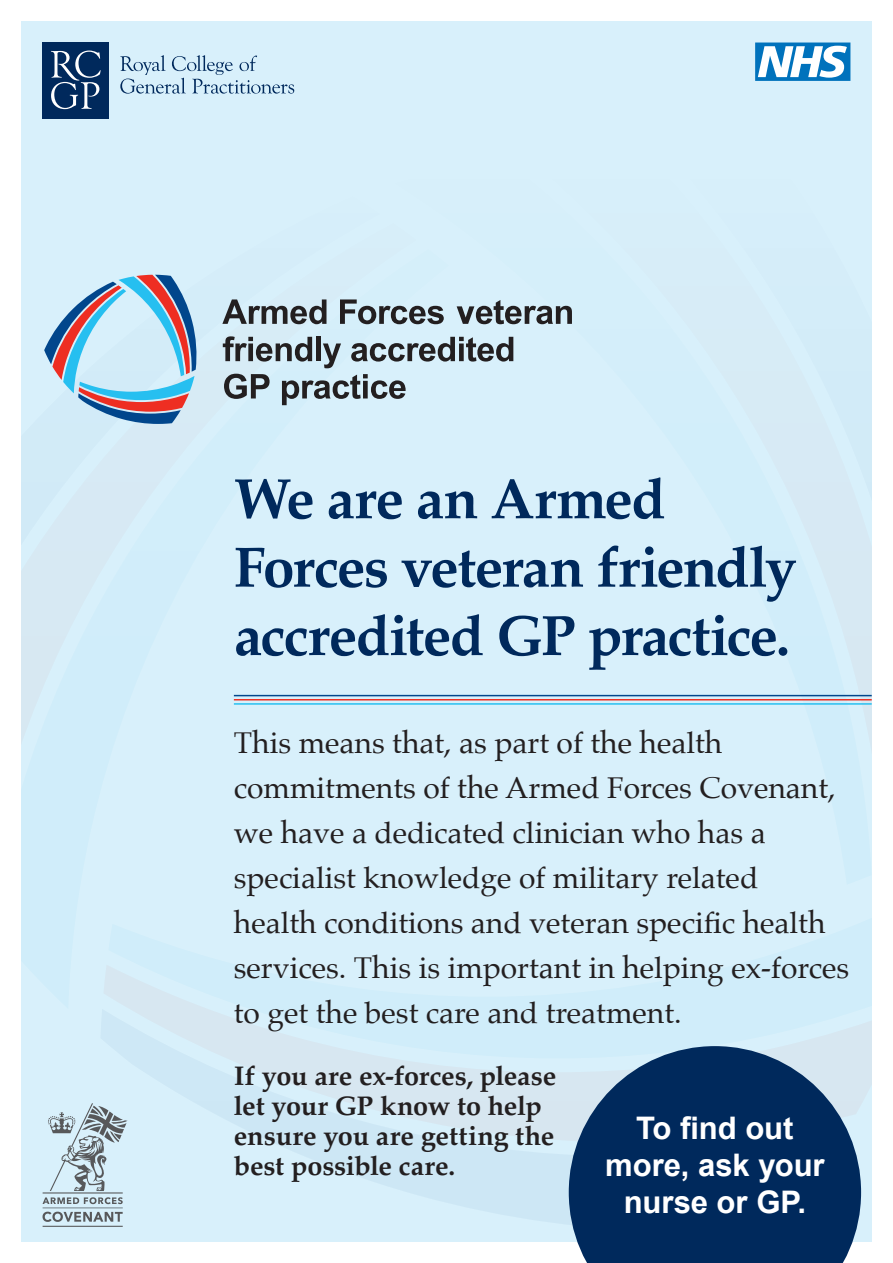
<style>
.page{position:relative;width:893px;height:1263px;background:#fff}
.page>*{position:absolute;margin:0;border:0;box-sizing:border-box;transform-origin:0 0}
.t1{font:700 57px/68.4px "Palatino";letter-spacing:-.03em;color:#00295c}
.t2{font:700 31.05px/37.3px "Arial";letter-spacing:-.005em;color:#fff;text-align:center}
.t3{font:30px/45px "Palatino";color:#231f20}
.t4{font:700 27px/30px "Palatino";letter-spacing:-.005em;color:#231f20}
</style>
<div class="page">
<div style="left:21px;top:21px;width:851px;height:1221px;background:#d8f0fb"></div>
<svg style="left:274px;top:1142px;width:295px;height:82px;fill:#cde7f5"></svg>
<svg style="left:193px;top:1101px;width:669px;height:41px"></svg>
<svg style="left:393px;top:694px;width:479px;height:7px"></svg>
<svg style="left:569px;top:1046px;width:292px;height:217px;fill:#00295c"></svg>
<hr style="left:234px;top:695px;width:638px;height:1px;background:#01468c">
<hr style="left:234px;top:699px;width:638px;height:1px;background:#ee2e22">
<hr style="left:234px;top:703px;width:638px;height:2px;background:#26bff0">
<img style="left:44px;top:274px;width:528px;height:150px">
<img style="left:43px;top:43px;width:252px;height:76px">
<img style="left:755px;top:43px;width:96px;height:38px">
<img style="left:42px;top:1103px;width:86px;height:124px">
<p class="t1" style="left:234px;top:463px;width:564px">We are an Armed<br>Forces veteran friendly accredited GP practice.</p>
<p class="t3" style="left:234px;top:720px;width:617px">This means that, as part of the health commitments of the Armed Forces Covenant, we have a dedicated clinician who has a specialist knowledge of military related<br>health conditions and veteran specific health services. This is important in helping ex-forces to get the best care and treatment.</p>
<p class="t4" style="left:234px;top:1060px;width:324px">If you are ex-forces, please let your GP know to help ensure you are getting the best possible care.</p>
<p class="t2" style="left:605px;top:1109px;width:221px">To find out more, ask your nurse or GP.</p>
</div>
